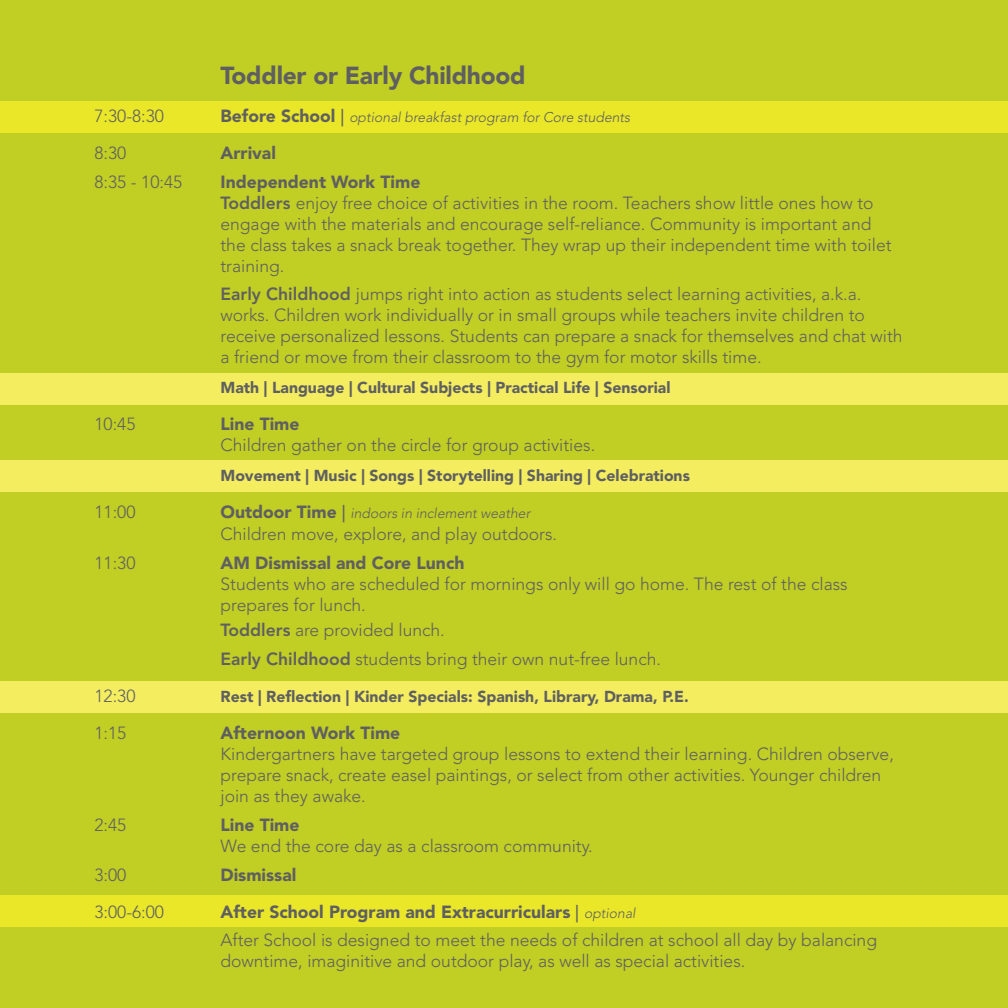
<style>
.page{position:relative;width:1008px;height:1008px;background:#c1ce23}
.page>*{position:absolute;margin:0;border:0;box-sizing:border-box;transform-origin:0 0}
.t1{font:900 24.5px "Avenir LT Std";letter-spacing:-.01em;color:#5f5f62}
.t2{font:300 17.5px/21px "Avenir LT Std";color:#5f5f62}
.t3{font:900 17.5px "Avenir LT Std";color:#5f5f62}
.t4{font:900 15.75px "Avenir LT Std";color:#5f5f62}
.t5{font:italic 300 14px "Avenir LT Std";color:#5f5f62}
.s1{font-weight:900;font-style:normal;font-size:17.5px}
.s2{font-weight:500;font-style:normal;font-size:17.5px}
.s3{font-weight:900}
.s4{font-weight:800}
.s5{font-weight:500}
.s6{font-style:italic;font-size:14px}
</style>
<div class="page">
<div style="left:0;top:895px;width:1008px;height:31px;background:#e9e727"></div>
<div style="left:0;top:682px;width:1008px;height:31px;background:#f3ed5f"></div>
<div style="left:0;top:460px;width:1008px;height:31px;background:#f3ed5f"></div>
<div style="left:0;top:373px;width:1008px;height:31px;background:#f3ed5f"></div>
<div style="left:0;top:101px;width:1008px;height:32px;background:#e9e727"></div>
<h1 class="t1" style="left:220px;top:61px;width:307px">Toddler or Early Childhood</h1>
<p class="t2" style="left:94px;top:106px;width:71px">7:30-8:30</p>
<p class="t5" style="left:220px;top:109px;width:411px"><span class="s1">Before School</span> <span class="s2">|</span> optional breakfast program for Core students</p>
<p class="t2" style="left:94px;top:142px;width:33px">8:30</p>
<p class="t3" style="left:220px;top:142px;width:57px">Arrival</p>
<p class="t2" style="left:94px;top:171px;width:89px">8:35 - 10:45</p>
<p class="t2" style="left:220px;top:171px;width:673px"><span class="s3">Independent Work Time<br></span><span class="s4">Toddlers</span> enjoy free choice of activities in the room. Teachers show little ones how to engage with the materials and encourage self-reliance. Community is important and the class takes a snack break together. They wrap up their independent time with toilet training.</p>
<p class="t2" style="left:220px;top:284px;width:684px"><span class="s4">Early Childhood</span> jumps right into action as students select learning activities, a.k.a. works. Children work individually or in small groups while teachers invite children to receive personalized lessons. Students can prepare a snack for themselves and chat with a friend or move from their classroom to the gym for motor skills time.</p>
<p class="t4" style="left:220px;top:378px;width:452px">Math | Language | Cultural Subjects | Practical Life | Sensorial</p>
<p class="t2" style="left:94px;top:414px;width:42px">10:45</p>
<p class="t3" style="left:220px;top:413px;width:81px">Line Time</p>
<p class="t2" style="left:220px;top:435px;width:376px">Children gather on the circle for group activities.</p>
<p class="t4" style="left:220px;top:466px;width:471px">Movement | Music | Songs | Storytelling | Sharing | Celebrations</p>
<p class="t2" style="left:94px;top:501px;width:42px">11:00</p>
<p class="t5" style="left:220px;top:505px;width:311px"><span class="s1">Outdoor Time</span> <span class="s2">|</span> indoors in inclement weather</p>
<p class="t2" style="left:220px;top:523px;width:338px">Children move, explore, and play outdoors.</p>
<p class="t2" style="left:94px;top:552px;width:42px">11:30</p>
<p class="t3" style="left:220px;top:552px;width:246px">AM Dismissal and Core Lunch</p>
<p class="t2" style="left:220px;top:573px;width:629px">Students who are scheduled for mornings only will go home. The rest of the class prepares for lunch.</p>
<p class="t2" style="left:220px;top:615px;width:442px;line-height:28.9px"><span class="s4">Toddlers</span> are provided lunch.<br><span class="s4">Early Childhood</span> students bring their own nut-free lunch.</p>
<p class="t2" style="left:94px;top:686px;width:42px">12:30</p>
<p class="t4" style="left:220px;top:687px;width:470px">Rest | Reflection | Kinder Specials: Spanish, Library, Drama, P.E.</p>
<p class="t2" style="left:94px;top:723px;width:33px">1:15</p>
<p class="t3" style="left:220px;top:722px;width:181px">Afternoon Work Time</p>
<p class="t2" style="left:220px;top:744px;width:675px">Kindergartners have targeted group lessons to extend their learning. Children observe, prepare snack, create easel paintings, or select from other activities. Younger children join as they awake.</p>
<p class="t2" style="left:94px;top:815px;width:33px">2:45</p>
<p class="t3" style="left:220px;top:814px;width:81px">Line Time</p>
<p class="t2" style="left:220px;top:836px;width:374px">We end the core day as a classroom community.</p>
<p class="t2" style="left:94px;top:864px;width:33px">3:00</p>
<p class="t3" style="left:220px;top:864px;width:77px">Dismissal</p>
<p class="t2" style="left:94px;top:901px;width:71px">3:00-6:00</p>
<p class="t2" style="left:220px;top:897px;width:658px;line-height:28.9px"><span class="s3">After School Program and Extracurriculars</span> <span class="s5">|</span> <span class="s6">optional<br></span>After School is designed to meet the needs of children at school all day by balancing</p>
<p class="t2" style="left:220px;top:951px;width:526px">downtime, imaginitive and outdoor play, as well as special activities.</p>
</div>
